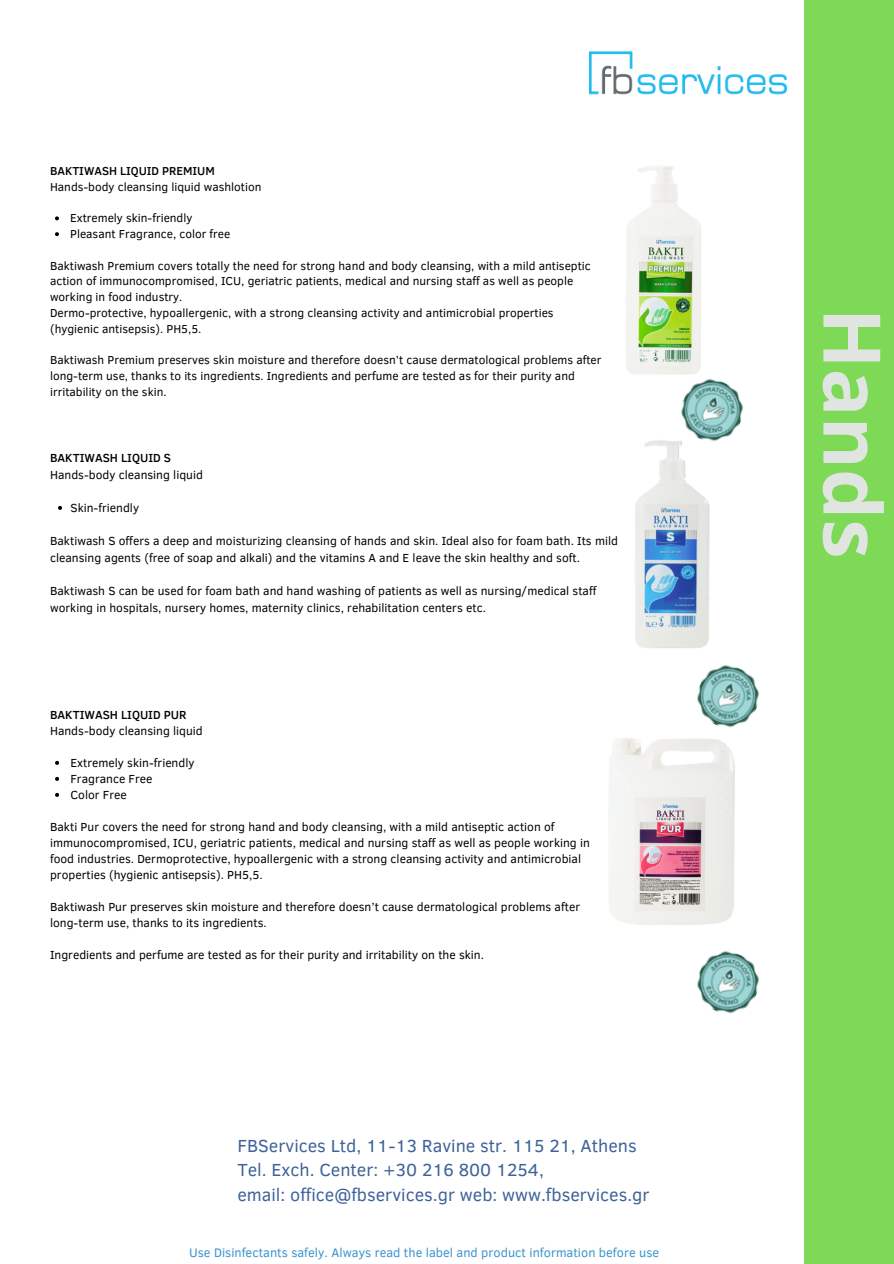
<style>
.page{position:relative;width:894px;height:1264px;background:#fff}
.page>*{position:absolute;margin:0;border:0;box-sizing:border-box;transform-origin:0 0}
.t1{font:700 79.5px "Noto Sans";color:#e1e5e2}
.t2{font:17.85px/24.8px "Clear Sans";color:#3e6299}
.t3{font:12.75px "Clear Sans";color:#3c94cd}
.t4{font:12px/16px "Clear Sans";color:#000}
.t5{font:500 12px "Clear Sans";color:#000}
.t6{font:11.85px/15.8px "Clear Sans";color:#000}
.t7{font:500 11.85px "Clear Sans";color:#000}
</style>
<div class="page">
<img style="left:589px;top:51px;width:197px;height:44px">
<div style="left:804px;top:0;width:89px;height:1263px;background:#7ed957"></div>
<img style="left:626px;top:166px;width:75px;height:208px">
<img style="left:609px;top:738px;width:126px;height:187px">
<img style="left:635px;top:440px;width:75px;height:208px">
<svg style="left:55px;top:216px;width:4px;height:4px"></svg>
<svg style="left:55px;top:232px;width:4px;height:4px"></svg>
<svg style="left:58px;top:506px;width:4px;height:4px"></svg>
<svg style="left:55px;top:761px;width:4px;height:4px"></svg>
<svg style="left:55px;top:777px;width:4px;height:4px"></svg>
<svg style="left:55px;top:793px;width:4px;height:4px"></svg>
<img style="left:671px;top:370px;width:73px;height:81px">
<img style="left:697px;top:665px;width:63px;height:63px">
<img style="left:697px;top:951px;width:63px;height:63px">
<p class="t7" style="left:50px;top:162px;width:166px">BAKTIWASH LIQUID PREMIUM</p>
<p class="t6" style="left:50px;top:178px;width:213px">Hands-body cleansing liquid washlotion</p>
<p class="t6" style="left:70px;top:210px;width:162px">Extremely skin-friendly<br>Pleasant Fragrance, color free</p>
<p class="t6" style="left:50px;top:257px;width:542px">Baktiwash Premium covers totally the need for strong hand and body cleansing, with a mild antiseptic action of immunocompromised, ICU, geriatric patients, medical and nursing staff as well as people working in food industry.<br>Dermo-protective, hypoallergenic, with a strong cleansing activity and antimicrobial properties (hygienic antisepsis). PH5,5.</p>
<p class="t6" style="left:50px;top:352px;width:553px">Baktiwash Premium preserves skin moisture and therefore doesn’t cause dermatological problems after long-term use, thanks to its ingredients. Ingredients and perfume are tested as for their purity and irritability on the skin.</p>
<p class="t5" style="left:50px;top:449px;width:122px">BAKTIWASH LIQUID S</p>
<p class="t4" style="left:50px;top:466px;width:154px">Hands-body cleansing liquid</p>
<p class="t4" style="left:70px;top:499px;width:70px">Skin-friendly</p>
<p class="t4" style="left:50px;top:532px;width:569px;line-height:16.6px">Baktiwash S offers a deep and moisturizing cleansing of hands and skin. Ideal also for foam bath. Its mild cleansing agents (free of soap and alkali) and the vitamins A and E leave the skin healthy and soft.</p>
<p class="t4" style="left:50px;top:582px;width:547px;line-height:16.6px">Baktiwash S can be used for foam bath and hand washing of patients as well as nursing/medical staff working in hospitals, nursery homes, maternity clinics, rehabilitation centers etc.</p>
<p class="t5" style="left:50px;top:706px;width:138px">BAKTIWASH LIQUID PUR</p>
<p class="t4" style="left:50px;top:722px;width:154px">Hands-body cleansing liquid</p>
<p class="t4" style="left:70px;top:754px;width:125px">Extremely skin-friendly<br>Fragrance Free<br>Color Free</p>
<p class="t4" style="left:50px;top:818px;width:541px">Bakti Pur covers the need for strong hand and body cleansing, with a mild antiseptic action of immunocompromised, ICU, geriatric patients, medical and nursing staff as well as people working in food industries. Dermoprotective, hypoallergenic with a strong cleansing activity and antimicrobial properties (hygienic antisepsis). PH5,5.</p>
<p class="t4" style="left:50px;top:898px;width:531px">Baktiwash Pur preserves skin moisture and therefore doesn’t cause dermatological problems after long-term use, thanks to its ingredients.</p>
<p class="t4" style="left:50px;top:946px;width:435px">Ingredients and perfume are tested as for their purity and irritability on the skin.</p>
<h2 class="t2" style="left:237px;top:1131px;width:413px">FBServices Ltd, 11-13 Ravine str. 115 21, Athens<br>Tel. Exch. Center: +30 216 800 1254,<br>email: office@fbservices.gr web: www.fbservices.gr</h2>
<p class="t3" style="left:189px;top:1243px;width:471px">Use Disinfectants safely. Always read the label and product information before use</p>
<h1 class="t1" style="left:908px;top:308px;width:252px;rotate:90deg">Hands</h1>
</div>
